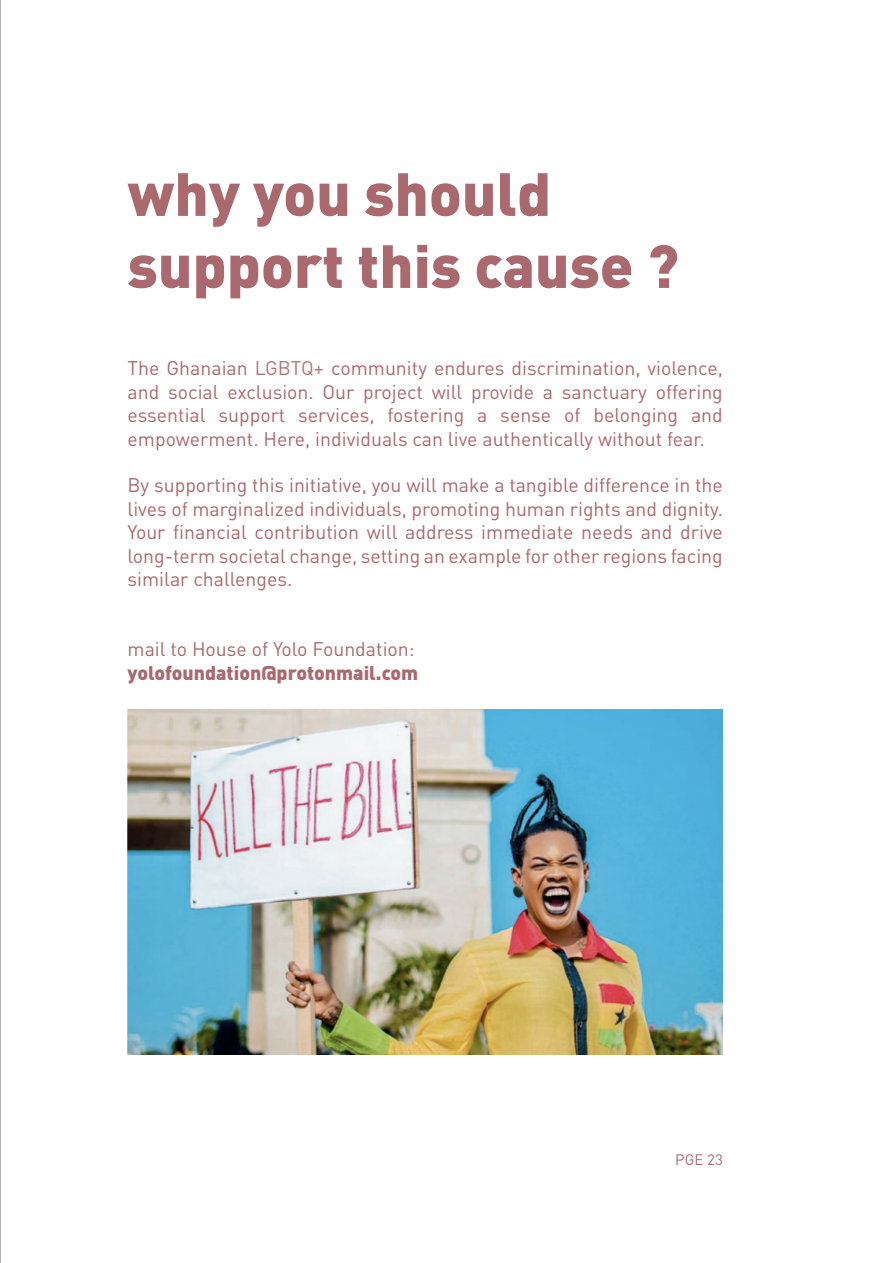
<style>
.page{position:relative;width:893px;height:1263px;background:#fff}
.page>*{position:absolute;margin:0;border:0;box-sizing:border-box;transform-origin:0 0}
.t1{font:900 60px/72px "DIN Pro";color:#aa686f}
.t2{font:19.5px/23.4px "DIN Pro";color:#aa686f;text-align:justify}
.t3{font:900 19.5px "DIN Pro";color:#aa686f}
.t4{font:15px "DIN Pro";color:#aa686f}
.s1{color:#b07379}
</style>
<div class="page">
<hr style="left:0;top:0;width:1px;height:1263px;background:#686868">
<img style="left:128px;top:710px;width:595px;height:344px">
<h1 class="t1" style="left:128px;top:156px;width:553px">why you should support this cause ?</h1>
<p class="t2" style="left:128px;top:356px;width:597px">The Ghanaian <span class="s1">LGBTQ+</span> community endures discrimination, violence, and social exclusion. Our project will provide a sanctuary offering essential support services, fostering a sense of belonging and empowerment. Here, individuals can live authentically without fear.</p>
<p class="t2" style="left:128px;top:473px;width:597px">By supporting this initiative, you will make a tangible difference in the lives of marginalized individuals, promoting human rights and dignity.<br>Your financial contribution will address immediate needs and drive long-term societal change, setting an example for other regions facing similar challenges.</p>
<p class="t2" style="left:128px;top:637px;width:289px">mail to House of Yolo Foundation:</p>
<p class="t3" style="left:128px;top:659px;width:292px">yolofoundation@protonmail.com</p>
<p class="t4" style="left:675px;top:1149px;width:49px">PGE 23</p>
</div>
